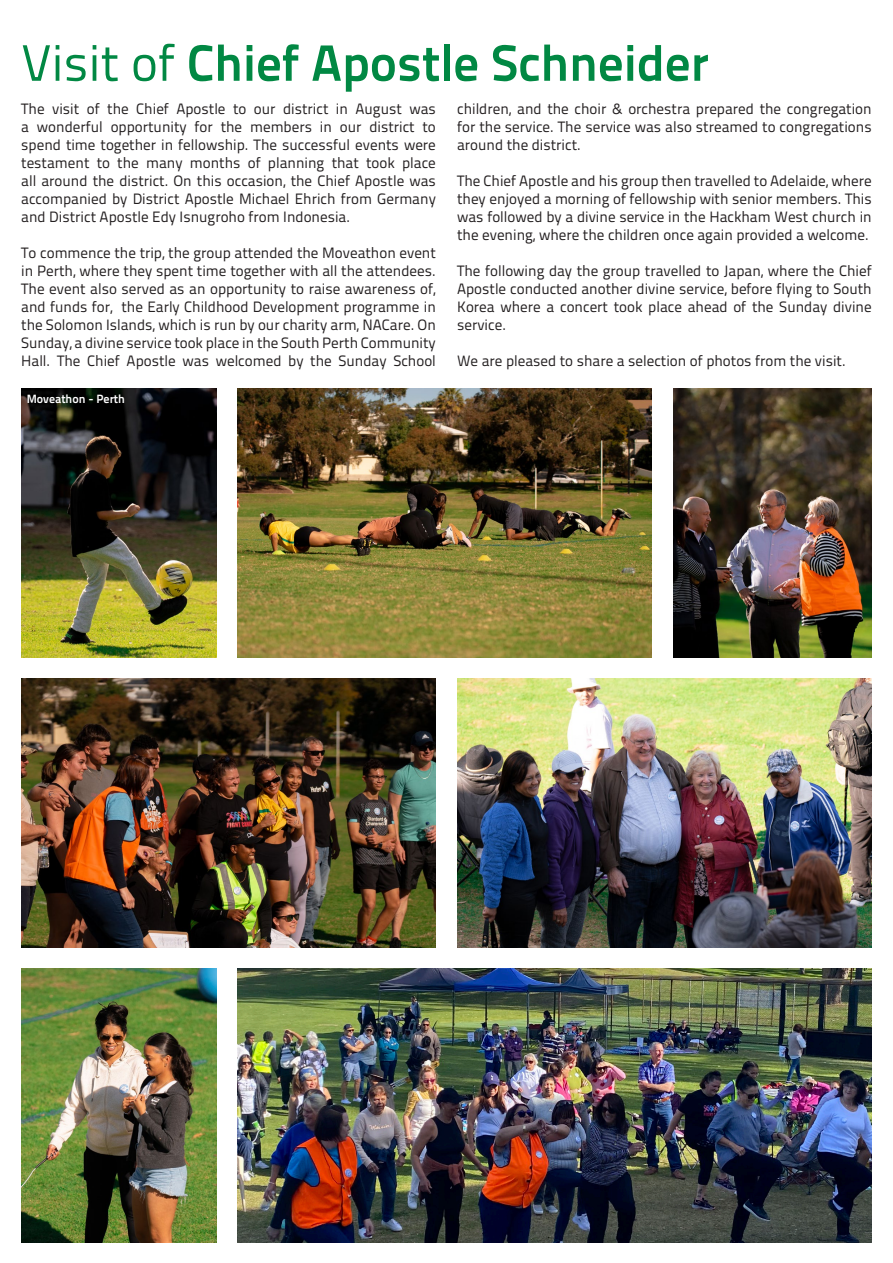
<style>
.page{position:relative;width:893px;height:1263px;background:#fff}
.page>*{position:absolute;margin:0;border:0;box-sizing:border-box;transform-origin:0 0}
.t1{font:700 51px "Titillium Text 22 L";color:#018843}
.t2{font:15px/18px "Titillium Text 22 L";color:#231f20;text-align:justify}
.Body_Text{font:700 12px "Titillium Text 22 L";color:#fff}
.s1{font-weight:400}
</style>
<div class="page">
<img style="left:21px;top:679px;width:415px;height:269px">
<img style="left:237px;top:969px;width:635px;height:273px">
<img style="left:21px;top:969px;width:195px;height:273px">
<img style="left:237px;top:389px;width:415px;height:268px">
<img style="left:673px;top:389px;width:199px;height:268px">
<img style="left:457px;top:679px;width:415px;height:269px">
<img style="left:21px;top:389px;width:195px;height:268px">
<p class="t1" style="left:21px;top:24px;width:689px"><span class="s1">Visit of</span> Chief Apostle Schneider</p>
<p class="t2" style="left:21px;top:99px;width:416px">The visit of the Chief Apostle to our district in August was a wonderful opportunity for the members in our district to spend time together in fellowship. The successful events were testament to the many months of planning that took place all around the district. On this occasion, the Chief Apostle was accompanied by District Apostle Michael Ehrich from Germany and District Apostle Edy Isnugroho from Indonesia.</p>
<p class="t2" style="left:21px;top:243px;width:416px">To commence the trip, the group attended the Moveathon event in Perth, where they spent time together with all the attendees.<br>The event also served as an opportunity to raise awareness of, and funds for, the Early Childhood Development programme in the Solomon Islands, which is run by our charity arm, NACare. On Sunday, a divine service took place in the South Perth Community Hall. The Chief Apostle was welcomed by the Sunday School</p>
<p class="Body_Text" style="left:27px;top:389px;width:100px">Moveathon - Perth</p>
<p class="t2" style="left:457px;top:99px;width:416px">children, and the choir &amp; orchestra prepared the congregation for the service. The service was also streamed to congregations around the district.</p>
<p class="t2" style="left:457px;top:171px;width:416px">The Chief Apostle and his group then travelled to Adelaide, where they enjoyed a morning of fellowship with senior members. This was followed by a divine service in the Hackham West church in the evening, where the children once again provided a welcome.</p>
<p class="t2" style="left:457px;top:261px;width:416px">The following day the group travelled to Japan, where the Chief Apostle conducted another divine service, before flying to South Korea where a concert took place ahead of the Sunday divine service.</p>
<p class="t2" style="left:457px;top:351px;width:390px">We are pleased to share a selection of photos from the visit.</p>
</div>
